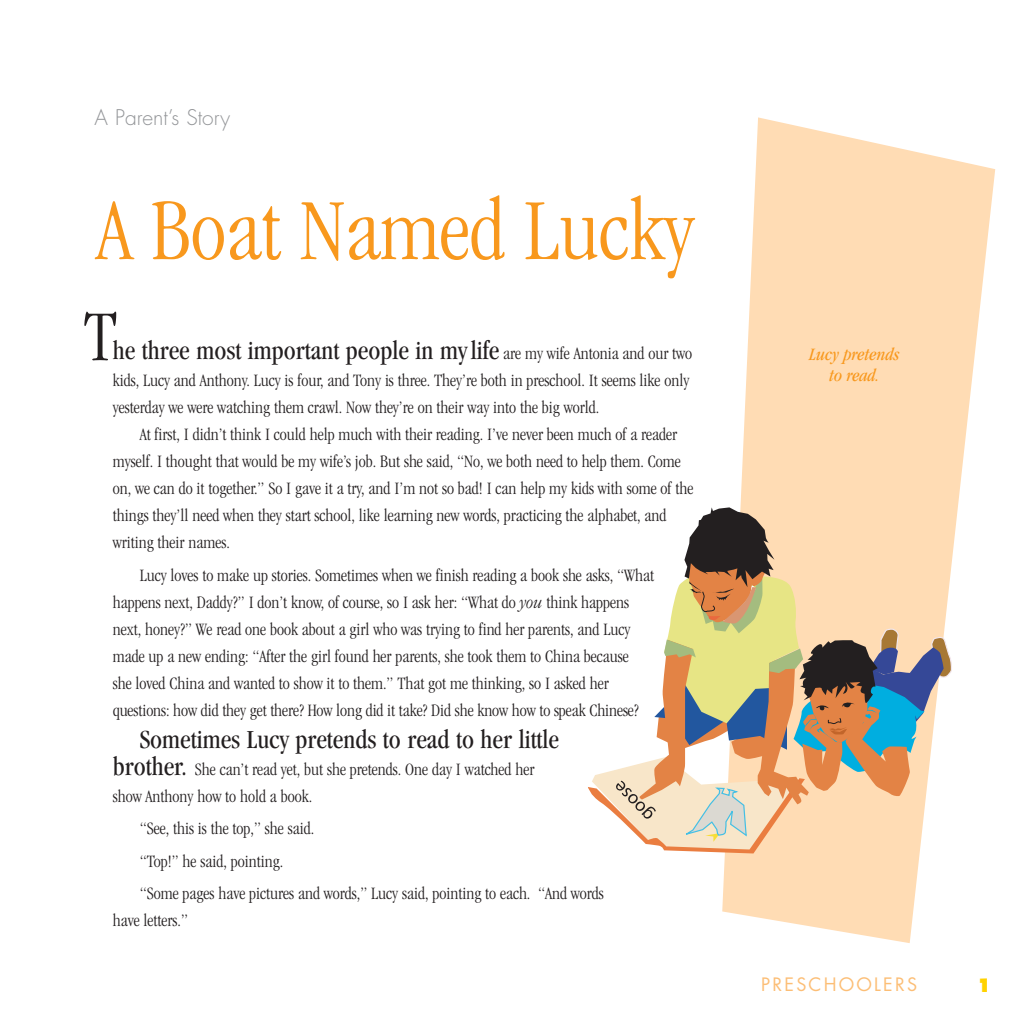
<style>
.page{position:relative;width:1026px;height:1026px;background:#fff}
.page>*{position:absolute;margin:0;border:0;box-sizing:border-box;transform-origin:0 0}
.t1{font:300 condensed 90px "Garamond";color:#f8981d}
.t2{font:300 condensed 74.1px "Garamond";color:#231f20}
.t3{font:condensed 27px "Garamond";color:#231f20}
.t4{font:300 21px "Futura";color:#939598}
.t5{font:300 condensed 18px/27px "Garamond";color:#231f20}
.t6{font:italic condensed 18px/21px "Garamond";color:#f8981d;text-align:center}
.t7{font:18px "Futura";letter-spacing:.125em;color:#fcbe76}
.t8{font:800 18px "Futura";color:#ffd200}
.s1{font-weight:300;font-size:18px}
.s2{font-style:italic}
.s3{font-weight:400;font-size:27px}
</style>
<div class="page">
<svg style="left:722px;top:117px;width:273px;height:826px;fill:#ffdcb4"></svg>
<svg style="left:588px;top:507px;width:365px;height:347px"></svg>
<p class="t4" style="left:94px;top:108px;width:137px">A Parent’s Story</p>
<h1 class="t1" style="left:97px;top:195px;width:599px">A Boat Named Lucky</h1>
<h2 class="t2" style="left:84px;top:308px;width:34px">T</h2>
<h3 class="t3" style="left:113px;top:340px;width:581px">he three most important people in my life <span class="s1">are my wife Antonia and our two</span></h3>
<p class="t5" style="left:113px;top:368px;width:578px">kids, Lucy and Anthony. Lucy is four, and Tony is three. They’re both in preschool. It seems like only yesterday we were watching them crawl. Now they’re on their way into the big world.</p>
<p class="t5" style="left:113px;top:422px;width:582px;text-indent:27px">At first, I didn’t think I could help much with their reading. I’ve never been much of a reader myself. I thought that would be my wife’s job. But she said, “No, we both need to help them. Come on, we can do it together.” So I gave it a try, and I’m not so bad! I can help my kids with some of the things they’ll need when they start school, like learning new words, practicing the alphabet, and writing their names.</p>
<p class="t5" style="left:113px;top:563px;width:543px;text-indent:27px">Lucy loves to make up stories. Sometimes when we finish reading a book she asks, “What happens next, Daddy?” I don’t know, of course, so I ask her: “What do <span class="s2">you</span> think happens next, honey?” We read one book about a girl who was trying to find her parents, and Lucy made up a new ending: “After the girl found her parents, she took them to China because<br>she loved China and wanted to show it to them.” That got me thinking, so I asked her questions: how did they get there? How long did it take? Did she know how to speak Chinese?</p>
<h3 class="t3" style="left:140px;top:729px;width:421px">Sometimes Lucy pretends to read to her little</h3>
<p class="t5" style="left:113px;top:757px;width:423px"><span class="s3">brother.</span> She can’t read yet, but she pretends. One day I watched her show Anthony how to hold a book.</p>
<p class="t5" style="left:140px;top:814px;width:466px;line-height:32.4px">“See, this is the top,” she said.<br>“Top!” he said, pointing.<br>“Some pages have pictures and words,” Lucy said, pointing to each. “And words</p>
<p class="t5" style="left:113px;top:908px;width:77px">have letters.”</p>
<p class="t6" style="left:809px;top:345px;width:92px">Lucy pretends to read.</p>
<p class="t7" style="left:761px;top:976px;width:157px">PRESCHOOLERS</p>
<p class="t8" style="left:977px;top:977px;width:16px">1</p>
</div>
